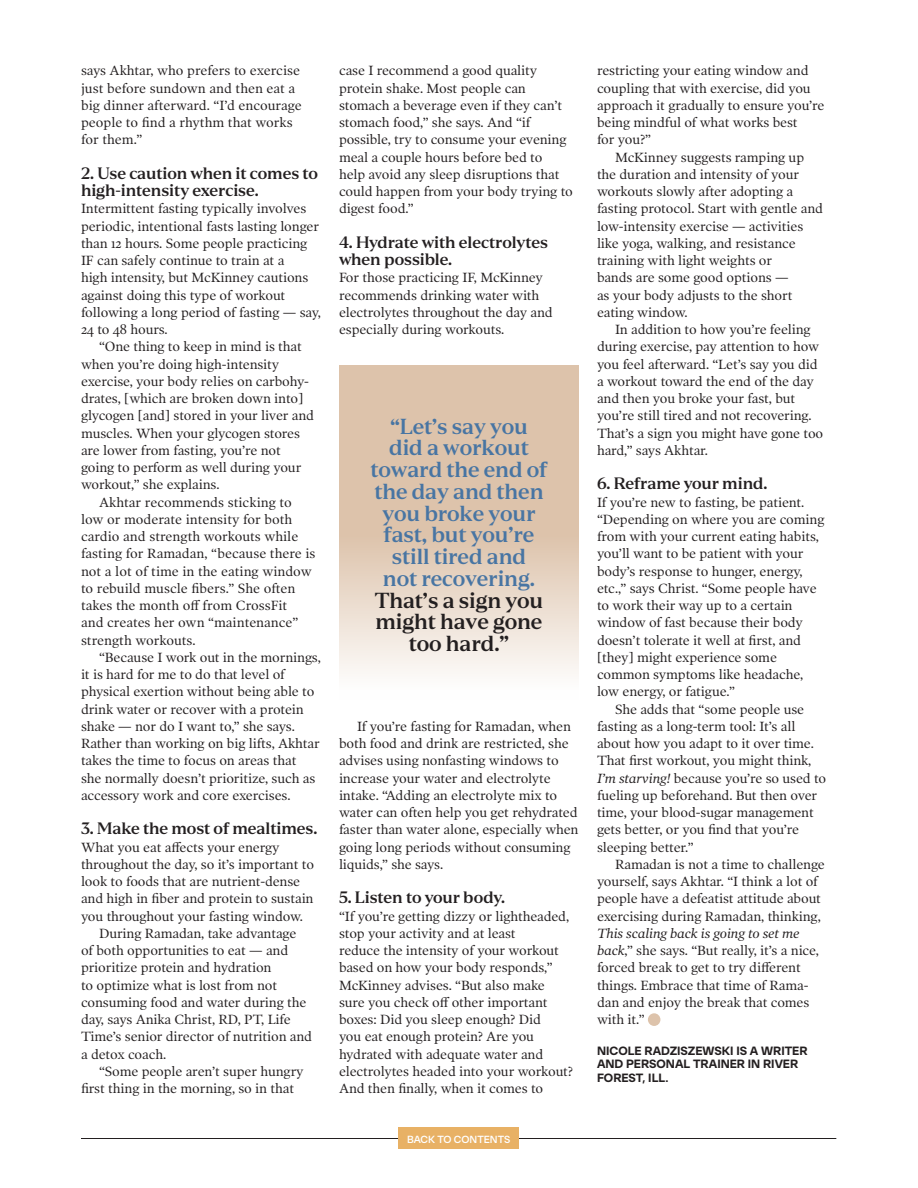
<style>
.page{position:relative;width:918px;height:1188px;background:#fff}
.page>*{position:absolute;margin:0;border:0;box-sizing:border-box;transform-origin:0 0}
.Pull_Quote{font:600 21.75px/21.8px "LT Serif";letter-spacing:-.005em;color:#4875a3;text-align:center}
.Subhead{font:600 16.5px/17.2px "LT Serif";letter-spacing:-.005em;color:#231f20}
.Body_Copy_Indent{font:13.5px/17.2px "Poynter OS Text One";letter-spacing:-.01em;color:#231f20}
.Body_Copy_No_Indent{font:13.5px/17.2px "Poynter OS Text One";letter-spacing:-.01em;color:#231f20}
.Bio{font:700 12px/13.5px "LT Sans";color:#231f20}
.Byline{font:500 10.35px "LT Sans";color:#fff}
.s1{color:#231f20}
.s2{font-style:italic}
</style>
<div class="page">
<div style="left:648px;top:1013px;width:12px;height:13px;background:#ddc3ab;border-radius:50%"></div>
<svg style="left:339px;top:365px;width:240px;height:309px;background:#e3cebb"></svg>
<hr style="left:81px;top:1138px;width:755px;height:1px;background:#231f20">
<div style="left:398px;top:1127px;width:121px;height:22px;background:#e8b165"></div>
<p class="Body_Copy_Indent" style="left:81px;top:62px;width:222px">says Akhtar, who prefers to exercise just before sundown and then eat a big dinner afterward. “I’d encourage people to find a rhythm that works for them.”</p>
<p class="Subhead" style="left:81px;top:165px;width:239px">2. Use caution when it comes to high-intensity exercise.</p>
<p class="Body_Copy_No_Indent" style="left:81px;top:200px;width:241px">Intermittent fasting typically involves periodic, intentional fasts lasting longer than 12 hours. Some people practicing IF can safely continue to train at a<br>high intensity, but McKinney cautions against doing this type of workout following a long period of fasting — say, 24 to 48 hours.</p>
<p class="Body_Copy_Indent" style="left:81px;top:338px;width:235px;text-indent:18px">“One thing to keep in mind is that when you’re doing high-intensity exercise, your body relies on carbohy&shy;drates, [which are broken down into] glycogen [and] stored in your liver and muscles. When your glycogen stores are lower from fasting, you’re not going to perform as well during your workout,” she explains.</p>
<p class="Body_Copy_Indent" style="left:81px;top:493px;width:236px;text-indent:18px">Akhtar recommends sticking to low or moderate intensity for both cardio and strength workouts while fasting for Ramadan, “because there is not a lot of time in the eating window to rebuild muscle fibers.” She often takes the month off from CrossFit<br>and creates her own “maintenance” strength workouts.</p>
<p class="Body_Copy_Indent" style="left:81px;top:649px;width:241px;text-indent:18px">“Because I work out in the mornings, it is hard for me to do that level of physical exertion without being able to drink water or recover with a protein shake — nor do I want to,” she says.<br>Rather than working on big lifts, Akhtar takes the time to focus on areas that<br>she normally doesn’t prioritize, such as accessory work and core exercises.</p>
<p class="Subhead" style="left:81px;top:820px;width:238px">3. Make the most of mealtimes.</p>
<p class="Body_Copy_No_Indent" style="left:81px;top:838px;width:235px">What you eat affects your energy throughout the day, so it’s important to look to foods that are nutrient-dense and high in fiber and protein to sustain you throughout your fasting window.</p>
<p class="Body_Copy_Indent" style="left:81px;top:925px;width:233px;text-indent:18px">During Ramadan, take advantage<br>of both opportunities to eat — and prioritize protein and hydration<br>to optimize what is lost from not consuming food and water during the day, says Anika Christ, RD, PT, Life<br>Time’s senior director of nutrition and a detox coach.</p>
<p class="Body_Copy_Indent" style="left:81px;top:1063px;width:224px;text-indent:18px">“Some people aren’t super hungry first thing in the morning, so in that</p>
<p class="Body_Copy_Indent" style="left:339px;top:62px;width:235px">case I recommend a good quality protein shake. Most people can stomach a beverage even if they can’t stomach food,” she says. And “if possible, try to consume your evening meal a couple hours before bed to<br>help avoid any sleep disruptions that could happen from your body trying to digest food.”</p>
<p class="Subhead" style="left:339px;top:234px;width:211px">4. Hydrate with electrolytes when possible.</p>
<p class="Body_Copy_No_Indent" style="left:339px;top:269px;width:215px">For those practicing IF, McKinney recommends drinking water with electrolytes throughout the day and especially during workouts.</p>
<p class="Pull_Quote" style="left:370px;top:416px;width:179px">“Let’s say you<br>did a workout toward the end of the day and then you broke your fast, but you’re still tired and<br>not recovering.<br><span class="s1">That’s a sign you might have gone too hard.”</span></p>
<p class="Body_Copy_Indent" style="left:339px;top:718px;width:241px;text-indent:18px">If you’re fasting for Ramadan, when both food and drink are restricted, she advises using nonfasting windows to increase your water and electrolyte intake. “Adding an electrolyte mix to water can often help you get rehydrated faster than water alone, especially when going long periods without consuming liquids,” she says.</p>
<p class="Subhead" style="left:339px;top:889px;width:168px">5. Listen to your body.</p>
<p class="Body_Copy_No_Indent" style="left:339px;top:907px;width:236px">“If you’re getting dizzy or lightheaded, stop your activity and at least<br>reduce the intensity of your workout based on how your body responds,” McKinney advises. “But also make sure you check off other important boxes: Did you sleep enough? Did<br>you eat enough protein? Are you hydrated with adequate water and electrolytes headed into your workout?<br>And then finally, when it comes to</p>
<p class="Byline" style="left:407px;top:1133px;width:105px">BACK TO CONTENTS</p>
<p class="Body_Copy_No_Indent" style="left:597px;top:62px;width:229px">restricting your eating window and coupling that with exercise, did you approach it gradually to ensure you’re being mindful of what works best<br>for you?”</p>
<p class="Body_Copy_Indent" style="left:597px;top:148px;width:228px;text-indent:18px">McKinney suggests ramping up the duration and intensity of your workouts slowly after adopting a fasting protocol. Start with gentle and low-intensity exercise — activities like yoga, walking, and resistance training with light weights or<br>bands are some good options —<br>as your body adjusts to the short eating window.</p>
<p class="Body_Copy_Indent" style="left:597px;top:321px;width:228px;text-indent:18px">In addition to how you’re feeling during exercise, pay attention to how you feel afterward. “Let’s say you did a workout toward the end of the day and then you broke your fast, but you’re still tired and not recovering.<br>That’s a sign you might have gone too hard,” says Akhtar.</p>
<p class="Subhead" style="left:597px;top:475px;width:172px">6. Reframe your mind.</p>
<p class="Body_Copy_No_Indent" style="left:597px;top:493px;width:229px">If you’re new to fasting, be patient. “Depending on where you are coming from with your current eating habits, you’ll want to be patient with your body’s response to hunger, energy, etc.,” says Christ. “Some people have to work their way up to a certain window of fast because their body doesn’t tolerate it well at first, and [they] might experience some common symptoms like headache, low energy, or fatigue.”</p>
<p class="Body_Copy_Indent" style="left:597px;top:700px;width:231px;text-indent:18px">She adds that “some people use fasting as a long-term tool: It’s all about how you adapt to it over time.<br>That first workout, you might think, <span class="s2">I’m starving!</span> because you’re so used to fueling up beforehand. But then over time, your blood-sugar management gets better, or you find that you’re sleeping better.”</p>
<p class="Body_Copy_Indent" style="left:597px;top:856px;width:229px;text-indent:18px">Ramadan is not a time to challenge yourself, says Akhtar. “I think a lot of people have a defeatist attitude about exercising during Ramadan, thinking, <span class="s2">This scaling back is going to set me back</span>,” she says. “But really, it’s a nice, forced break to get to try different things. Embrace that time of Rama&shy;dan and enjoy the break that comes with it.”</p>
<p class="Bio" style="left:597px;top:1044px;width:212px">NICOLE RADZISZEWSKI IS A WRITER<br>AND PERSONAL TRAINER IN RIVER<br>FOREST, ILL.</p>
</div>
